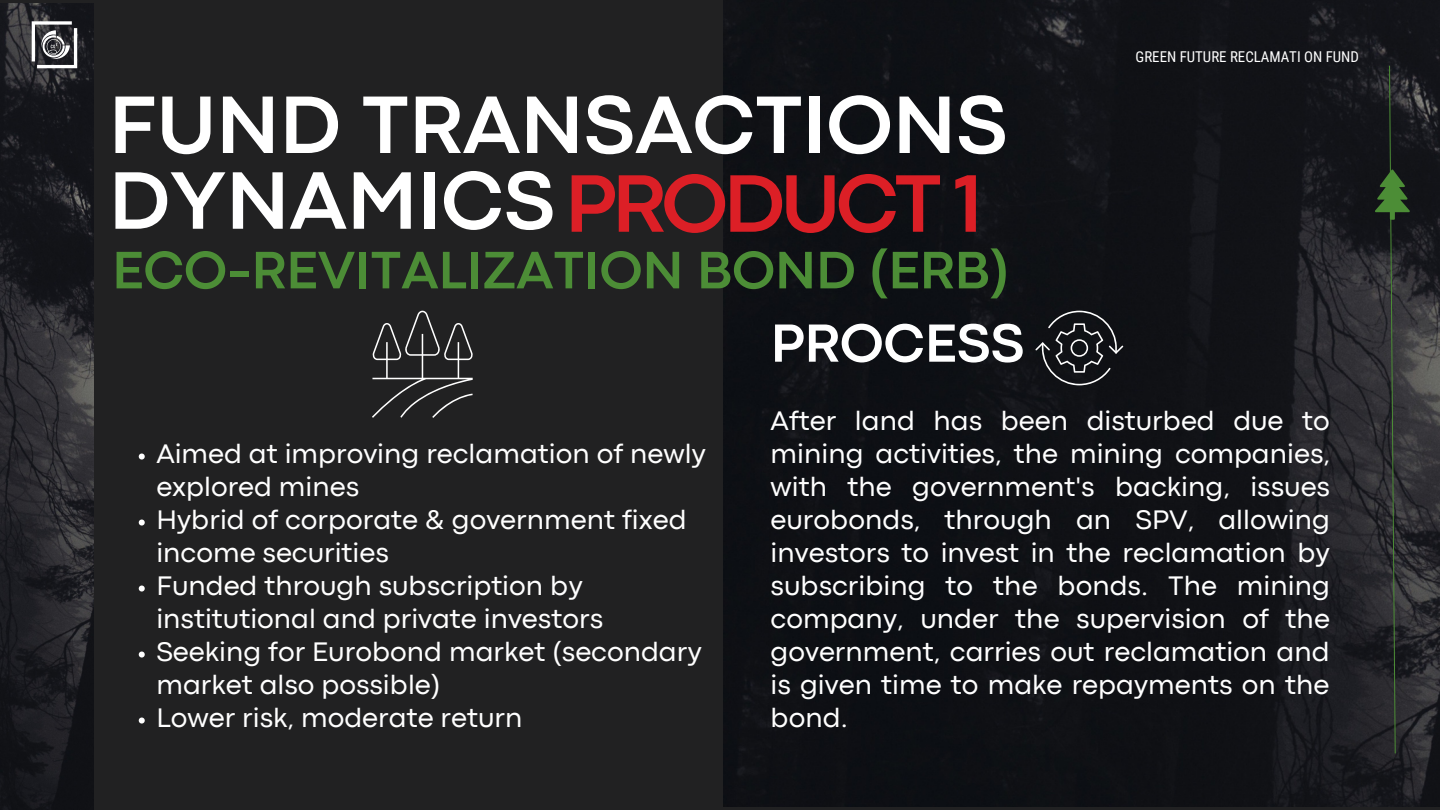
<style>
.page{position:relative;width:1440px;height:810px;background:#212122}
.page>*{position:absolute;margin:0;border:0;box-sizing:border-box;transform-origin:0 0}
.t1{font:700 85px/75.8px "Codec Pro";color:#fff}
.t2{font:700 56px "Codec Pro";color:#fff}
.t3{font:700 55px "Codec Pro";color:#4c8d36}
.t4{font:28px/33px "Codec Pro";color:#fff;text-align:justify}
.t5{font:14.9px "Roboto Condensed";color:#fff}
.s1{color:#dc1f26}
</style>
<div class="page">
<img style="left:723px;top:0;width:717px;height:807px">
<svg style="left:372px;top:311px;width:101px;height:107px"></svg>
<svg style="left:139px;top:454px;width:6px;height:6px"></svg>
<svg style="left:139px;top:520px;width:6px;height:6px"></svg>
<svg style="left:139px;top:586px;width:6px;height:6px"></svg>
<svg style="left:139px;top:652px;width:6px;height:6px"></svg>
<svg style="left:139px;top:718px;width:6px;height:6px"></svg>
<svg style="left:1375px;top:65px;width:35px;height:689px"></svg>
<img style="left:0;top:4px;width:94px;height:806px">
<svg style="left:32px;top:21px;width:45px;height:47px"></svg>
<svg style="left:1035px;top:311px;width:88px;height:74px"></svg>
<h1 class="t1" style="left:109px;top:93px;width:900px">FUND TRANSACTIONS<br>DYNAMICS<span class="s1">PRODUCT 1</span></h1>
<h3 class="t3" style="left:112px;top:251px;width:898px">ECO-REVITALIZATION BOND (ERB)</h3>
<h2 class="t2" style="left:771px;top:323px;width:255px">PROCESS</h2>
<p class="t5" style="left:1136px;top:48px;width:225px">GREEN FUTURE RECLAMATI ON FUND</p>
<p class="t4" style="left:156px;top:439px;width:551px;text-align:left">Aimed at improving reclamation of newly explored mines<br>Hybrid of corporate &amp; government fixed income securities<br>Funded through subscription by institutional and private investors<br>Seeking for Eurobond market (secondary market also possible)<br>Lower risk, moderate return</p>
<p class="t4" style="left:771px;top:406px;width:561px">After land has been disturbed due to mining activities, the mining companies, with the government's backing, issues eurobonds, through an SPV, allowing investors to invest in the reclamation by subscribing to the bonds. The mining company, under the supervision of the government, carries out reclamation and is given time to make repayments on the bond.</p>
</div>
